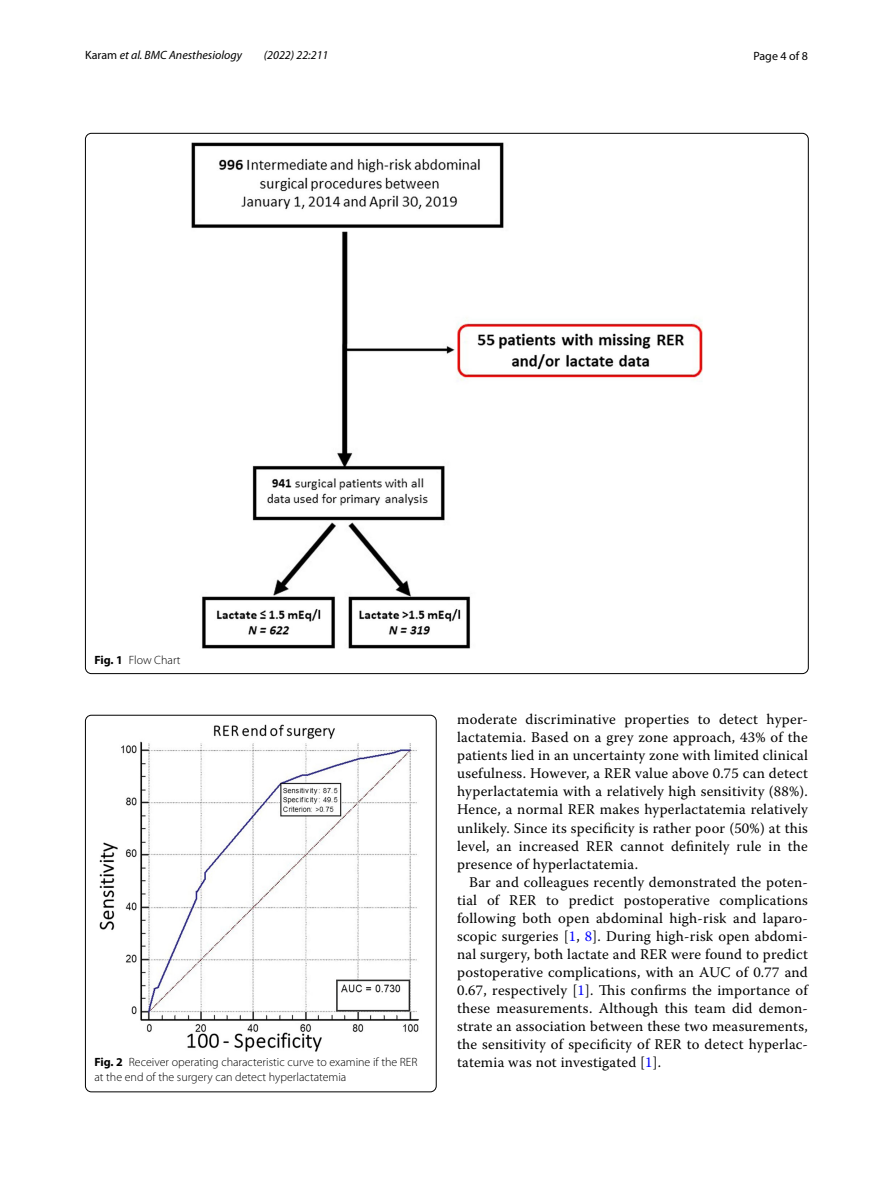
<style>
.page{position:relative;width:893px;height:1187px;background:#fff}
.page>*{position:absolute;margin:0;border:0;box-sizing:border-box;transform-origin:0 0}
.t1{font:14.7px/18px "Warnock Pro";letter-spacing:.015em;color:#000;text-align:justify}
.t2{font:300 12px/15px "Myriad Pro";color:#000}
.t3{font:italic 12px "Myriad Pro";color:#000}
.t4{font:12px "Myriad Pro";color:#000}
.s1{font-style:normal}
.s2{font-weight:700}
.s3{color:#00f}
</style>
<div class="page">
<img style="left:192px;top:142px;width:510px;height:506px">
<img style="left:100px;top:724px;width:319px;height:327px">
<div style="left:85px;top:715px;width:351px;height:376px;border:1px solid #000;border-radius:6px"></div>
<p class="t3" style="left:85px;top:48px;width:158px"><span class="s1">Karam</span> et al. BMC Anesthesiology</p>
<p class="t3" style="left:264px;top:48px;width:66px">(2022) 22:211</p>
<p class="t4" style="left:753px;top:48px;width:56px">Page 4 of 8</p>
<p class="t2" style="left:94px;top:652px;width:88px"><span class="s2">Fig. 1</span> Flow Chart</p>
<p class="t2" style="left:94px;top:1055px;width:325px"><span class="s2">Fig. 2</span> Receiver operating characteristic curve to examine if the RER at the end of the surgery can detect hyperlactatemia</p>
<p class="t1" style="left:457px;top:710px;width:352px">moderate discriminative properties to detect hyper&shy;lactatemia. Based on a grey zone approach, 43% of the patients lied in an uncertainty zone with limited clinical usefulness. However, a RER value above 0.75 can detect hyperlactatemia with a relatively high sensitivity (88%).<br>Hence, a normal RER makes hyperlactatemia relatively unlikely. Since its specificity is rather poor (50%) at this level, an increased RER cannot definitely rule in the presence of hyperlactatemia.</p>
<p class="t1" style="left:457px;top:872px;width:352px;text-indent:12px">Bar and colleagues recently demonstrated the poten&shy;tial of RER to predict postoperative complications following both open abdominal high-risk and laparo&shy;scopic surgeries [<span class="s3">1</span>, <span class="s3">8</span>]. During high-risk open abdomi&shy;nal surgery, both lactate and RER were found to predict postoperative complications, with an AUC of 0.77 and 0.67, respectively [<span class="s3">1</span>]. This confirms the importance of these measurements. Although this team did demon&shy;strate an association between these two measurements, the sensitivity of specificity of RER to detect hyperlac&shy;tatemia was not investigated [<span class="s3">1</span>].</p>
</div>
